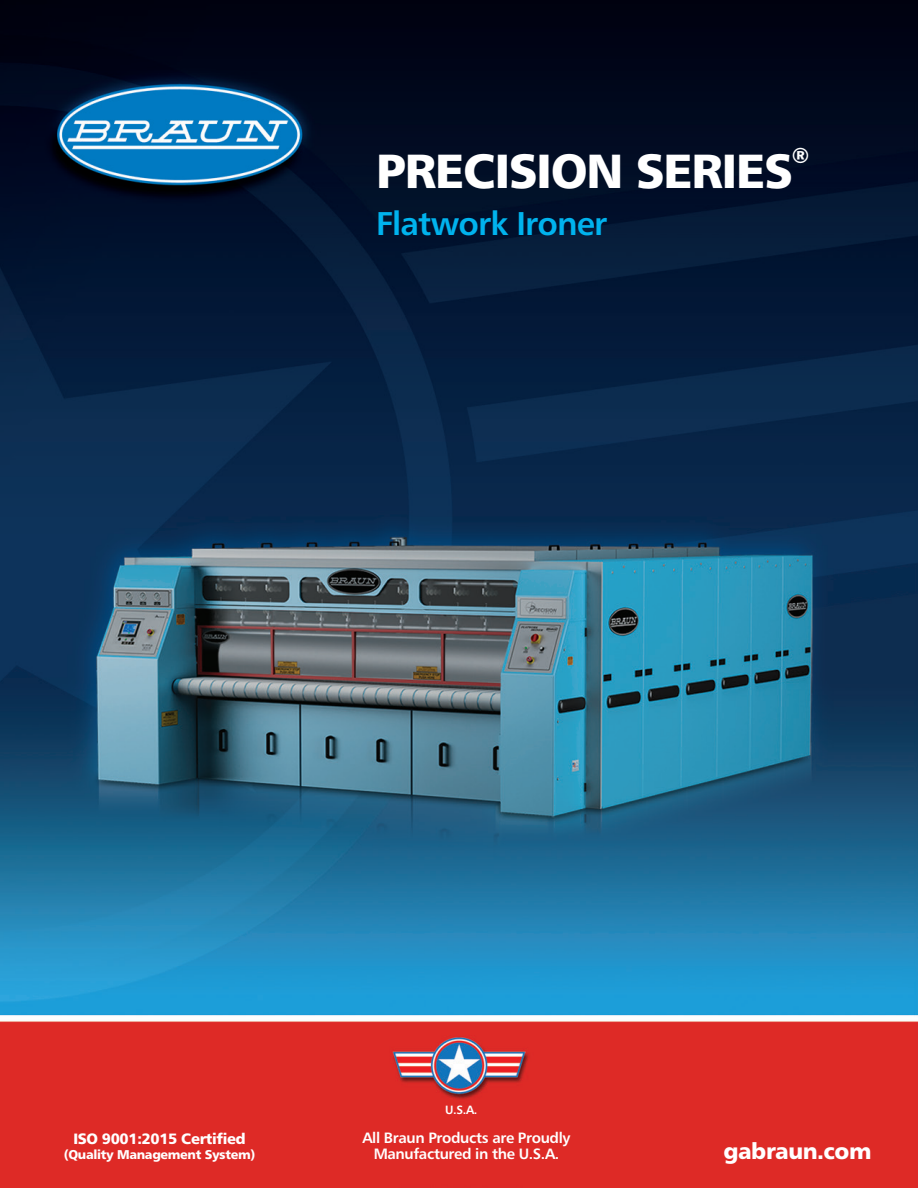
<style>
.page{position:relative;width:918px;height:1188px;background:#fff}
.page>*{position:absolute;margin:0;border:0;box-sizing:border-box;transform-origin:0 0}
.t1{font:48px "Humanist 777 BT Black B";letter-spacing:-.025em;color:#fff}
.t2{font:33px "Humanist 777 BT Bold B";letter-spacing:-.025em;color:#00b3ee}
.t3{font:22.5px "Humanist 777 BT Black B";letter-spacing:-.025em;color:#fff}
.t4{font:21px "Humanist 777 BT Black B";color:#fff}
.t5{font:15px/16.5px "Humanist 777 BT Bold B";letter-spacing:-.025em;color:#fff;text-align:center}
.t6{font:15px "Humanist 777 BT Black B";letter-spacing:-.025em;color:#fff}
.t7{font:12.75px "Humanist 777 BT Black B";letter-spacing:-.025em;color:#fff}
.t8{font:12px "Humanist 777 BT Bold B";color:#fff}
</style>
<div class="page">
<img style="left:0;top:0;width:918px;height:1188px">
<h1 class="t1" style="left:376px;top:141px;width:418px">PRECISION SERIES</h1>
<h3 class="t4" style="left:792px;top:142px;width:19px">®</h3>
<h2 class="t2" style="left:376px;top:203px;width:233px">Flatwork Ironer</h2>
<p class="t6" style="left:73px;top:1129px;width:174px">ISO 9001:2015 Certified</p>
<p class="t7" style="left:64px;top:1147px;width:193px">(Quality Management System)</p>
<p class="t8" style="left:445px;top:1102px;width:34px">U.S.A.</p>
<p class="t5" style="left:362px;top:1129px;width:210px">All Braun Products are Proudly<br>Manufactured in the U.S.A.</p>
<h3 class="t3" style="left:724px;top:1137px;width:149px">gabraun.com</h3>
</div>
